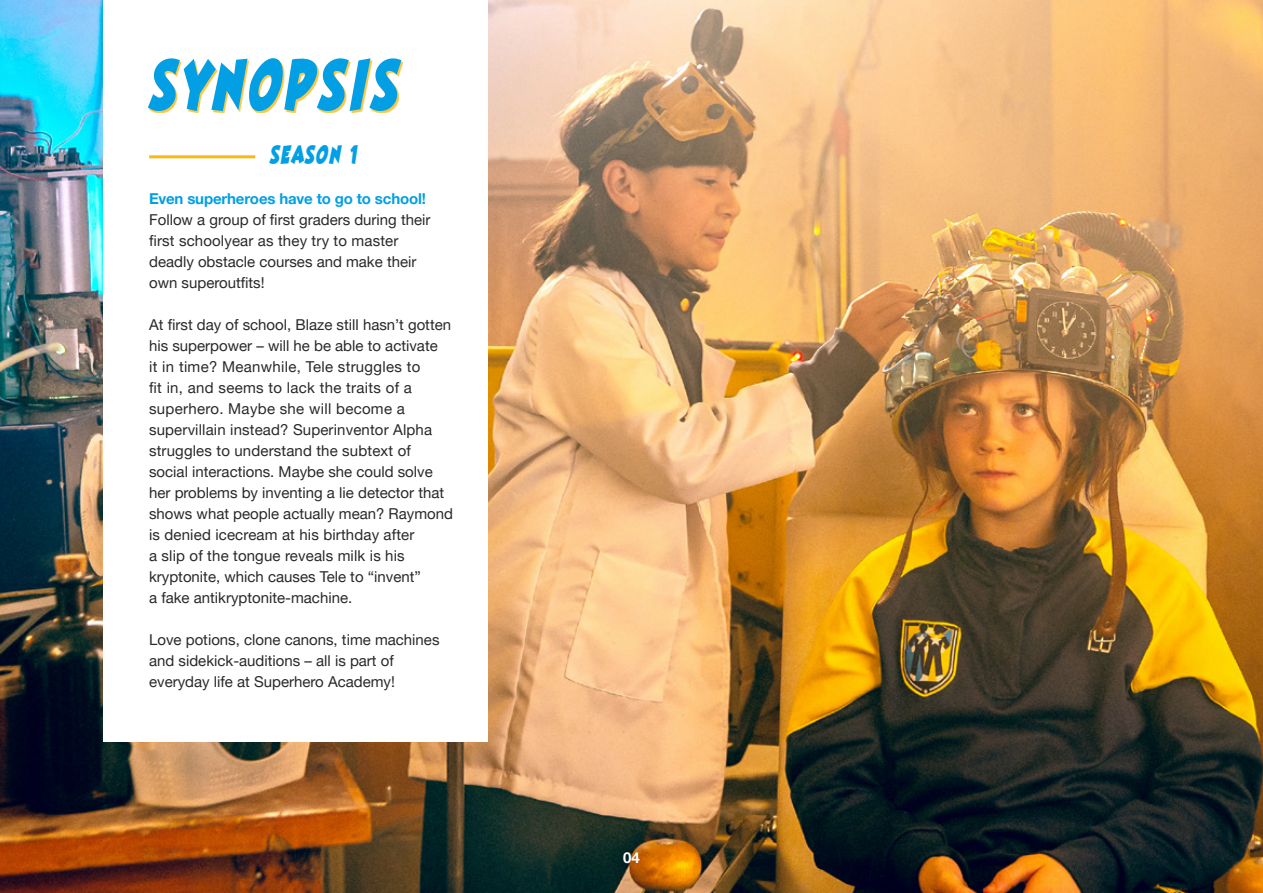
<style>
.page{position:relative;width:1263px;height:893px;background:#fff}
.page>*{position:absolute;margin:0;border:0;box-sizing:border-box;transform-origin:0 0}
.t1{font:75px "Best Friends Font";letter-spacing:.07em;color:#029fe4}
.t2{font:27px "Best Friends Font";letter-spacing:.06em;color:#029fe4}
.t3{font:15px/21px "Helveticafor ZDF";color:#2a2827}
.t4{font:700 15px "Helveticafor ZDF";letter-spacing:-.01em;color:#029fe4}
.t5{font:700 15px "Helveticafor ZDF";color:#fff}
</style>
<div class="page">
<img style="left:1010px;top:0;width:253px;height:893px">
<img style="left:0;top:0;width:1010px;height:893px">
<div style="left:103px;top:0;width:384px;height:742px;background:#fff"></div>
<div style="left:149px;top:60px;width:254px;height:53px;background:#f8b916;opacity:.8"></div>
<hr style="left:149px;top:155px;width:106px;height:3px;background:#f8b916">
<h1 class="t1" style="left:150px;top:46px;width:251px">SYNOPSIS</h1>
<h2 class="t2" style="left:270px;top:141px;width:89px">SEASON 1</h2>
<p class="t4" style="left:149px;top:189px;width:278px">Even superheroes have to go to school!</p>
<p class="t3" style="left:149px;top:209px;width:283px">Follow a group of first graders during their first schoolyear as they try to master deadly obstacle courses and make their own superoutfits!</p>
<p class="t3" style="left:149px;top:314px;width:305px">At first day of school, Blaze still hasn’t gotten his superpower – will he be able to activate<br>it in time? Meanwhile, Tele struggles to<br>fit in, and seems to lack the traits of a superhero. Maybe she will become a supervillain instead? Superinventor Alpha struggles to understand the subtext of social interactions. Maybe she could solve her problems by inventing a lie detector that shows what people actually mean? Raymond is denied icecream at his birthday after<br>a slip of the tongue reveals milk is his kryptonite, which causes Tele to “invent”<br>a fake antikryptonite-machine.</p>
<p class="t3" style="left:149px;top:629px;width:292px">Love potions, clone canons, time machines and sidekick-auditions – all is part of everyday life at Superhero Academy!</p>
<p class="t5" style="left:623px;top:849px;width:18px">04</p>
</div>
